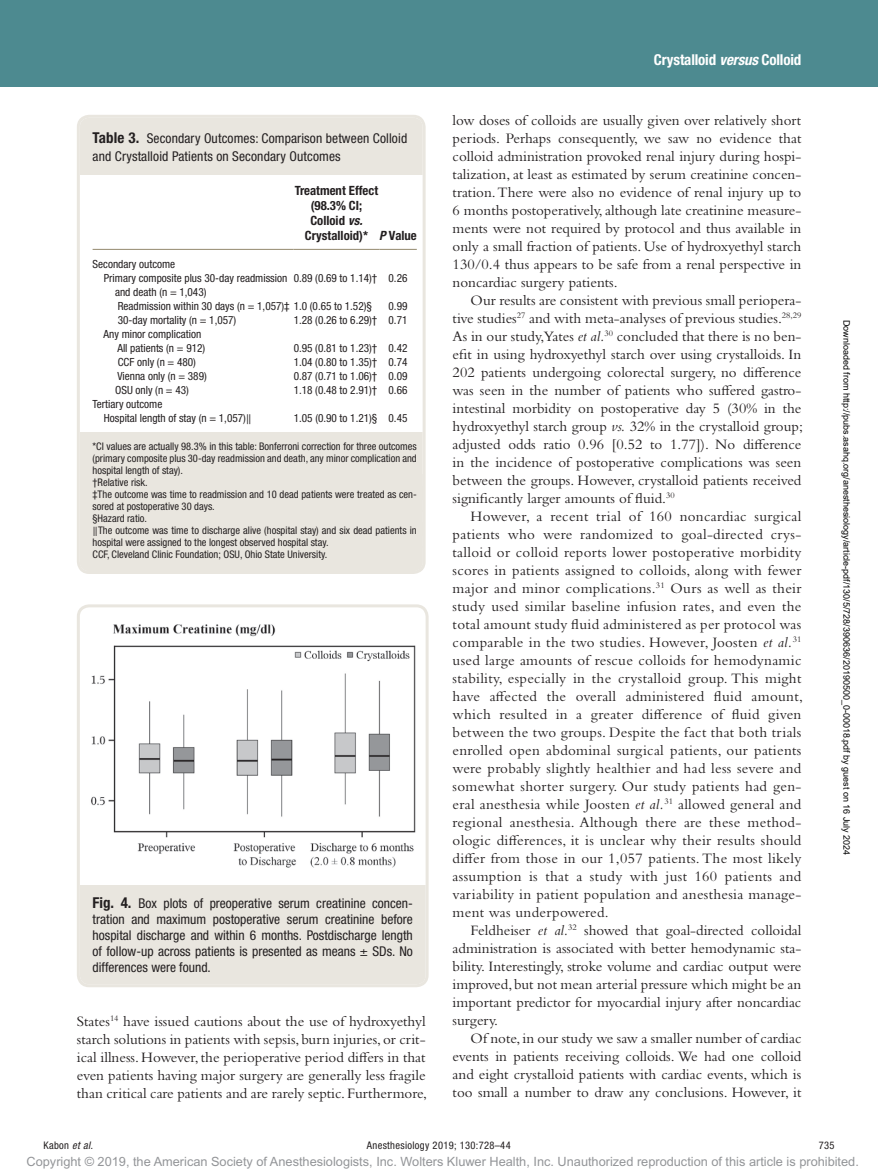
<style>
.page{position:relative;width:878px;height:1175px;background:#fff}
.page>*{position:absolute;margin:0;border:0;box-sizing:border-box;transform-origin:0 0}
.t1{font:15px/18px "Bembo Std";color:#231f20;text-align:justify}
.t2{font:700 condensed 15px "Helvetica Neue LT Std";letter-spacing:-.01em;color:#fff}
.t3{font:condensed 13.5px/15.8px "Helvetica Neue LT Std";letter-spacing:.01em;color:#231f20}
.t4{font:12.75px "Arial MT Std";color:#939598}
.t5{font:700 condensed 12.75px "Helvetica Neue LT Std";color:#231f20}
.t6{font:condensed 11.25px/14.1px "Helvetica Neue LT Std";color:#231f20}
.t7{font:condensed 10.5px/12px "Helvetica Neue LT Std";color:#231f20}
.t8{font:condensed 10.5px "Helvetica Neue LT Std";letter-spacing:.03em;color:#231f20}
.t9{font:9px "Arial";color:#000}
.s1{font-weight:700;font-size:15px}
.s2{font-style:italic}
.s3{font-family:"STIX General";font-stretch:normal}
</style>
<div class="page">
<div style="left:0;top:0;width:878px;height:86px;background:#4d8a90"></div>
<hr style="left:93px;top:249px;width:201px;height:1px;background:#9f967d">
<hr style="left:294px;top:249px;width:85px;height:1px;background:#9f967d">
<hr style="left:379px;top:249px;width:38px;height:1px;background:#9f967d">
<div style="left:80px;top:118px;width:342px;height:57px;background:#e9e6df"></div>
<div style="left:80px;top:432px;width:342px;height:67px;background:#e9e6df"></div>
<div style="left:80px;top:486px;width:342px;height:49px;background:#e9e6df"></div>
<div style="left:80px;top:522px;width:342px;height:49px;background:#e9e6df"></div>
<div style="left:77px;top:115px;width:348px;height:459px;border:3px solid #e9e6df;border-radius:11px"></div>
<img style="left:91px;top:624px;width:325px;height:243px">
<div style="left:80px;top:885px;width:345px;height:99px;background:#e9e6df"></div>
<div style="left:77px;top:604px;width:351px;height:383px;border:3px solid #e9e6df;border-radius:11px"></div>
<p class="t3" style="left:93px;top:129px;width:316px;line-height:18px"><span class="s1">Table 3.</span> Secondary Outcomes: Comparison between Colloid and Crystalloid Patients on Secondary Outcomes</p>
<p class="t5" style="left:295px;top:182px;width:85px">Treatment Effect</p>
<p class="t5" style="left:311px;top:197px;width:53px">(98.3% CI ;</p>
<p class="t5" style="left:310px;top:212px;width:54px">Colloid <span class="s2">vs.</span></p>
<p class="t5" style="left:305px;top:227px;width:113px">Crystalloid)* <span class="s2">P</span> Value</p>
<p class="t6" style="left:93px;top:257px;width:84px">Secondary outcome</p>
<p class="t6" style="left:104px;top:271px;width:185px">Primary composite plus 30-day readmission</p>
<p class="t6" style="left:115px;top:285px;width:93px">and death (n = 1,043)</p>
<p class="t6" style="left:294px;top:271px;width:115px">0.89 (0.69 to 1.14)† 0.26</p>
<p class="t6" style="left:118px;top:299px;width:255px">Readmission within 30 days (n = 1,057)‡ 1.0 (0.65 to 1.52)§</p>
<p class="t6" style="left:388px;top:299px;width:20px">0.99</p>
<p class="t6" style="left:118px;top:313px;width:120px">30-day mortality (n = 1,057)</p>
<p class="t6" style="left:294px;top:313px;width:115px">1.28 (0.26 to 6.29)† 0.71</p>
<p class="t6" style="left:117px;top:327px;width:89px;text-indent:-14px">Any minor complication<br>All patients (n = 912)</p>
<p class="t6" style="left:294px;top:341px;width:115px">0.95 (0.81 to 1.23)† 0.42</p>
<p class="t6" style="left:118px;top:355px;width:80px">CCF only (n = 480)</p>
<p class="t6" style="left:294px;top:355px;width:115px">1.04 (0.80 to 1.35)† 0.74</p>
<p class="t6" style="left:117px;top:369px;width:91px">Vienna only (n = 389)</p>
<p class="t6" style="left:294px;top:369px;width:115px">0.87 (0.71 to 1.06)† 0.09</p>
<p class="t6" style="left:115px;top:383px;width:75px">OSU only (n = 43)</p>
<p class="t6" style="left:294px;top:383px;width:115px">1.18 (0.48 to 2.91)† 0.66</p>
<p class="t6" style="left:104px;top:397px;width:149px;text-indent:-11px">Tertiary outcome<br>Hospital length of stay (n = 1,057)<span class="s3">∥</span></p>
<p class="t6" style="left:294px;top:411px;width:115px">1.05 (0.90 to 1.21)§ 0.45</p>
<p class="t7" style="left:93px;top:440px;width:326px">*CI values are actually 98.3% in this table: Bonferroni correction for three outcomes (primary composite plus 30-day readmission and death, any minor complication and hospital length of stay).<br>†Relative risk.<br>‡The outcome was time to readmission and 10 dead patients were treated as cen&shy;sored at postoperative 30 days.<br>§Hazard ratio.<br><span class="s3">∥</span>The outcome was time to discharge alive (hospital stay) and six dead patients in hospital were assigned to the longest observed hospital stay.<br>CCF, Cleveland Clinic Foundation; OSU, Ohio State University.</p>
<p class="t3" style="left:93px;top:895px;width:322px;text-align:justify"><span class="s1">Fig. 4.</span> Box plots of preoperative serum creatinine concen&shy;tration and maximum postoperative serum creatinine before hospital discharge and within 6 months. Postdischarge length of follow-up across patients is presented as means ± SDs. No differences were found.</p>
<p class="t1" style="left:77px;top:1011px;width:352px">States<sup>14</sup> have issued cautions about the use of hydroxyethyl starch solutions in patients with sepsis, burn injuries, or crit&shy;ical illness. However, the perioperative period differs in that even patients having major surgery are generally less fragile than critical care patients and are rarely septic. Furthermore,</p>
<p class="t2" style="left:654px;top:51px;width:149px">Crystalloid <span class="s2">versus</span> Colloid</p>
<p class="t1" style="left:452px;top:111px;width:350px">low doses of colloids are usually given over relatively short periods. Perhaps consequently, we saw no evidence that colloid administration provoked renal injury during hospi&shy;talization, at least as estimated by serum creatinine concen&shy;tration. There were also no evidence of renal injury up to 6 months postoperatively, although late creatinine measure&shy;ments were not required by protocol and thus available in only a small fraction of patients. Use of hydroxyethyl starch 130/0.4 thus appears to be safe from a renal perspective in noncardiac surgery patients.</p>
<p class="t1" style="left:452px;top:291px;width:352px;text-indent:18px">Our results are consistent with previous small periopera&shy;tive studies<sup>27</sup> and with meta-analyses of previous studies.<sup>28,29<br></sup>As in our study,Yates <span class="s2">et al.</span><sup>30</sup> concluded that there is no ben&shy;efit in using hydroxyethyl starch over using crystalloids. In 202 patients undergoing colorectal surgery, no difference was seen in the number of patients who suffered gastro&shy;intestinal morbidity on postoperative day 5 (30% in the hydroxyethyl starch group <span class="s2">vs.</span> 32% in the crystalloid group; adjusted odds ratio 0.96 [0.52 to 1.77]). No difference in the incidence of postoperative complications was seen between the groups. However, crystalloid patients received significantly larger amounts of fluid.<sup>30</sup></p>
<p class="t1" style="left:452px;top:507px;width:352px;text-indent:18px">However, a recent trial of 160 noncardiac surgical patients who were randomized to goal-directed crys&shy;talloid or colloid reports lower postoperative morbidity scores in patients assigned to colloids, along with fewer major and minor complications.<sup>31</sup> Ours as well as their study used similar baseline infusion rates, and even the total amount study fluid administered as per protocol was comparable in the two studies. However, Joosten <span class="s2">et al.</span><sup>31 </sup>used large amounts of rescue colloids for hemodynamic stability, especially in the crystalloid group. This might have affected the overall administered fluid amount, which resulted in a greater difference of fluid given between the two groups. Despite the fact that both trials enrolled open abdominal surgical patients, our patients were probably slightly healthier and had less severe and somewhat shorter surgery. Our study patients had gen&shy;eral anesthesia while Joosten <span class="s2">et al.</span><sup>31</sup> allowed general and regional anesthesia. Although there are these method&shy;ologic differences, it is unclear why their results should differ from those in our 1,057 patients. The most likely assumption is that a study with just 160 patients and variability in patient population and anesthesia manage&shy;ment was underpowered.</p>
<p class="t1" style="left:452px;top:921px;width:350px;text-indent:18px">Feldheiser <span class="s2">et al.</span><sup>32</sup> showed that goal-directed colloidal administration is associated with better hemodynamic sta&shy;bility. Interestingly, stroke volume and cardiac output were improved, but not mean arterial pressure which might be an important predictor for myocardial injury after noncardiac surgery.</p>
<p class="t1" style="left:452px;top:1029px;width:350px;text-indent:18px">Of note, in our study we saw a smaller number of cardiac events in patients receiving colloids. We had one colloid and eight crystalloid patients with cardiac events, which is too small a number to draw any conclusions. However, it</p>
<p class="t9" style="left:850px;top:320px;width:537px;rotate:90deg">Downloaded from http://pubs.asahq.org/anesthesiology/article-pdf/130/5/728/390636/20190500_0-00018.pdf by guest on 16 July 2024</p>
<p class="t7" style="left:44px;top:1139px;width:51px">Kabon <span class="s2">et al.</span></p>
<p class="t8" style="left:367px;top:1139px;width:145px">Anesthesiology 2019; 130:728–44</p>
<p class="t7" style="left:818px;top:1139px;width:17px">735</p>
<p class="t4" style="left:27px;top:1154px;width:833px">Copyright © 2019, the American Society of Anesthesiologists, Inc. Wolters Kluwer Health, Inc. Unauthorized reproduction of this article is prohibited.</p>
</div>
